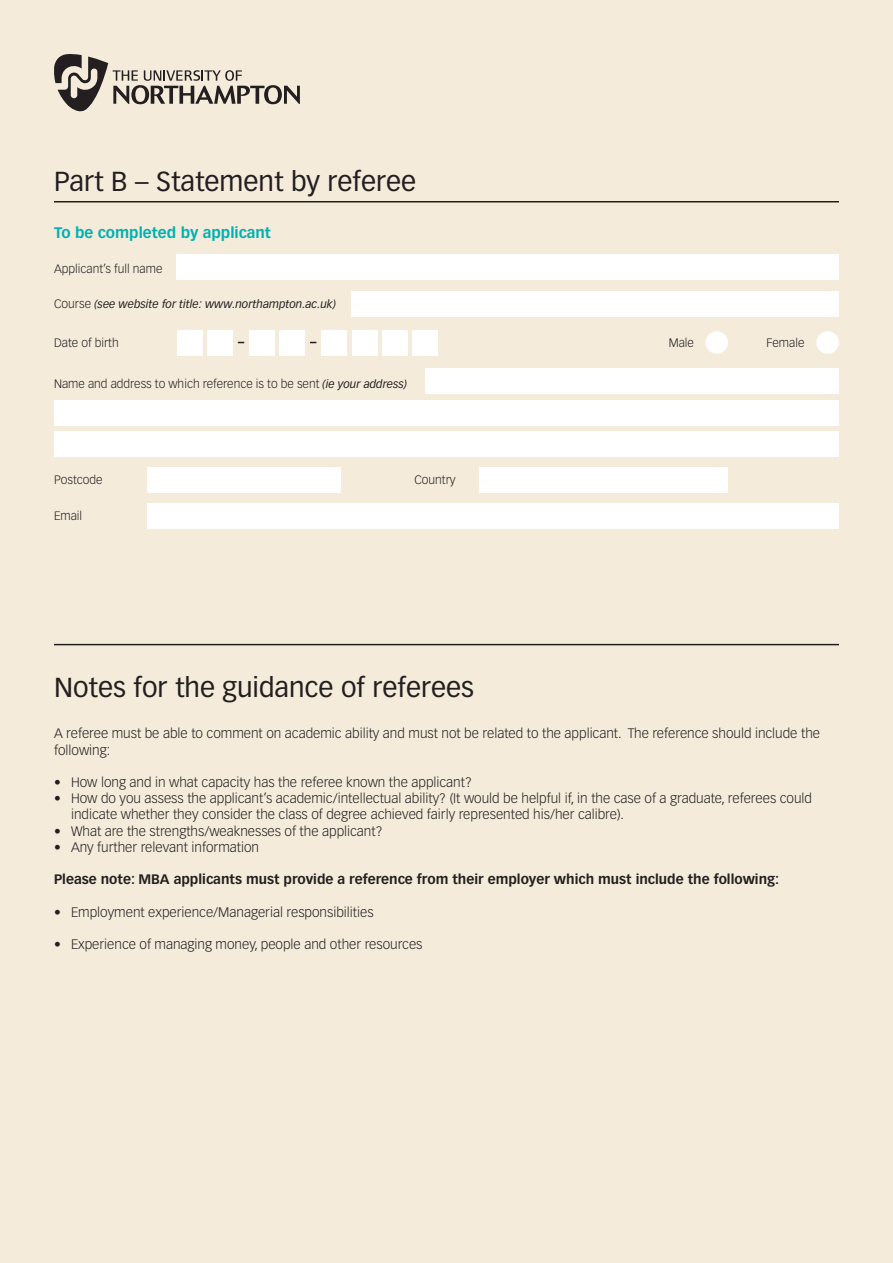
<style>
.page{position:relative;width:893px;height:1263px;background:#f4ebdb}
.page>*{position:absolute;margin:0;border:0;box-sizing:border-box;transform-origin:0 0}
.t1{font:27px "Vectora LT Std";color:#231f20}
.t2{font:700 15px "Vectora LT Std";color:#00b1b0}
.t3{font:300 13.5px/16.2px "Vectora LT Std";color:#231f20}
.t4{font:700 13.5px "Vectora LT Std";color:#231f20}
.t5{font:300 12px "Vectora LT Std";color:#231f20}
.t6{font:italic 11.25px "Vectora LT Std";color:#231f20}
.s1{font-weight:300;font-style:normal;font-size:12px}
.s2{font-weight:400;font-style:italic;font-size:11.25px}
</style>
<div class="page">
<hr style="left:54px;top:201px;width:785px;height:1px;background:#231f20">
<hr style="left:54px;top:644px;width:785px;height:1px;background:#231f20">
<div style="left:177px;top:254px;width:662px;height:25px;background:#fff"></div>
<div style="left:54px;top:400px;width:785px;height:25px;background:#fff"></div>
<div style="left:54px;top:431px;width:785px;height:26px;background:#fff"></div>
<div style="left:147px;top:467px;width:194px;height:26px;background:#fff"></div>
<div style="left:147px;top:503px;width:692px;height:25px;background:#fff"></div>
<div style="left:479px;top:467px;width:249px;height:26px;background:#fff"></div>
<div style="left:425px;top:369px;width:414px;height:25px;background:#fff"></div>
<div style="left:351px;top:291px;width:488px;height:25px;background:#fff"></div>
<div style="left:177px;top:330px;width:25px;height:25px;background:#fff"></div>
<div style="left:249px;top:330px;width:26px;height:25px;background:#fff"></div>
<div style="left:322px;top:330px;width:25px;height:25px;background:#fff"></div>
<div style="left:382px;top:330px;width:25px;height:25px;background:#fff"></div>
<div style="left:207px;top:330px;width:26px;height:25px;background:#fff"></div>
<div style="left:280px;top:330px;width:25px;height:25px;background:#fff"></div>
<div style="left:352px;top:330px;width:25px;height:25px;background:#fff"></div>
<div style="left:412px;top:330px;width:26px;height:25px;background:#fff"></div>
<div style="left:816px;top:331px;width:23px;height:23px;background:#fff;border-radius:50%"></div>
<div style="left:705px;top:331px;width:23px;height:23px;background:#fff;border-radius:50%"></div>
<svg style="left:54px;top:54px;width:246px;height:58px"></svg>
<h1 class="t1" style="left:54px;top:166px;width:364px">Part B – Statement by referee</h1>
<p class="t2" style="left:54px;top:224px;width:218px">To be completed by applicant</p>
<p class="t5" style="left:54px;top:262px;width:110px">Applicant’s full name</p>
<p class="t6" style="left:54px;top:297px;width:283px"><span class="s1">Course</span> (see website for title: www.northampton.ac.uk)</p>
<p class="t5" style="left:54px;top:335px;width:66px">Date of birth</p>
<p class="t5" style="left:54px;top:376px;width:355px">Name and address to which reference is to be sent <span class="s2">(ie your address)</span></p>
<p class="t5" style="left:54px;top:473px;width:50px">Postcode</p>
<p class="t5" style="left:54px;top:509px;width:30px">Email</p>
<p class="t5" style="left:414px;top:473px;width:43px">Country</p>
<h1 class="t1" style="left:54px;top:672px;width:422px">Notes for the guidance of referees</h1>
<p class="t5" style="left:669px;top:335px;width:27px">Male</p>
<p class="t5" style="left:766px;top:335px;width:40px">Female</p>
<p class="t3" style="left:54px;top:726px;width:768px">A referee must be able to comment on academic ability and must not be related to the applicant. The reference should include the following:</p>
<p class="t3" style="left:54px;top:774px;width:420px">• How long and in what capacity has the referee known the applicant?</p>
<p class="t3" style="left:71px;top:790px;width:742px;text-indent:-17px">• How do you assess the applicant’s academic/intellectual ability? (It would be helpful if, in the case of a graduate, referees could indicate whether they consider the class of degree achieved fairly represented his/her calibre).</p>
<p class="t3" style="left:54px;top:823px;width:330px">• What are the strengths/weaknesses of the applicant?</p>
<p class="t3" style="left:54px;top:839px;width:207px">• Any further relevant information</p>
<p class="t4" style="left:54px;top:871px;width:727px">Please note: MBA applicants must provide a reference from their employer which must include the following:</p>
<p class="t3" style="left:54px;top:904px;width:321px">• Employment experience/Managerial responsibilities</p>
<p class="t3" style="left:54px;top:936px;width:370px">• Experience of managing money, people and other resources</p>
</div>
